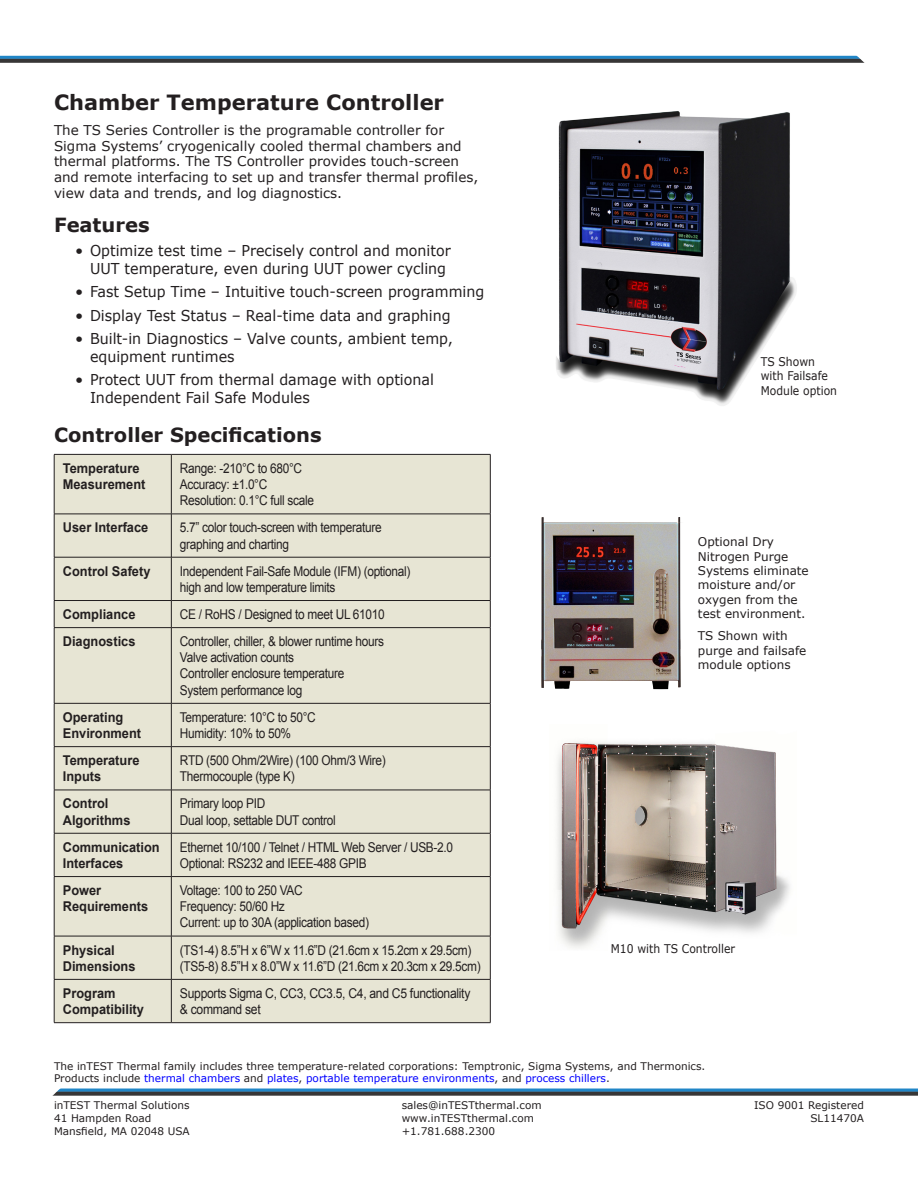
<style>
.page{position:relative;width:918px;height:1188px;background:#fff}
.page>*{position:absolute;margin:0;border:0;box-sizing:border-box;transform-origin:0 0}
.t1{font:700 21px "Verdana";color:#231f20}
.DS_Header_1{font:700 19.5px "Verdana";color:#231f20}
.t2{font:15px/18px "Verdana";color:#231f20}
.t3{font:13.5px/16.2px "Arial";letter-spacing:-.025em;color:#231f20;scale:.88 1}
.t4{font:13.5px/15.8px "Verdana";color:#231f20}
.t5{font:700 13.5px/16.2px "Arial";color:#231f20;scale:.95 1}
.t6{font:13.5px/16.2px "Arial";letter-spacing:-.025em;color:#231f20;scale:.9 1}
.TOC_Level_3{font:12px/14.4px "Verdana";color:#231f20}
.TOC_Level_3-2{font:12px/14.4px "Verdana";color:#231f20;scale:.9 1}
.t7{font:10.5px "Verdana";color:#231f20}
.t8{font:10.5px "Verdana";color:#00f}
.s1{color:#231f20}
</style>
<div class="page">
<img style="left:52px;top:1088px;width:866px;height:8px">
<img style="left:0;top:55px;width:865px;height:8px">
<img style="left:556px;top:111px;width:241px;height:295px">
<img style="left:541px;top:517px;width:140px;height:172px">
<div style="left:55px;top:455px;width:435px;height:567px;background:#e7e5d4"></div>
<hr style="left:54px;top:703px;width:117px;height:1px;background:#231f20">
<hr style="left:54px;top:746px;width:117px;height:1px;background:#231f20">
<hr style="left:54px;top:790px;width:117px;height:1px;background:#231f20">
<hr style="left:54px;top:790px;width:1px;height:43px;background:#231f20">
<hr style="left:54px;top:454px;width:117px;height:1px;background:#231f20">
<hr style="left:54px;top:455px;width:1px;height:59px;background:#231f20">
<hr style="left:54px;top:514px;width:117px;height:1px;background:#231f20">
<hr style="left:54px;top:514px;width:1px;height:43px;background:#231f20">
<hr style="left:54px;top:557px;width:117px;height:1px;background:#231f20">
<hr style="left:54px;top:557px;width:1px;height:43px;background:#231f20">
<hr style="left:54px;top:600px;width:117px;height:1px;background:#231f20">
<svg style="left:54px;top:601px;width:1px;height:26px"></svg>
<hr style="left:54px;top:627px;width:117px;height:1px;background:#231f20">
<hr style="left:54px;top:628px;width:1px;height:75px;background:#231f20">
<hr style="left:54px;top:704px;width:1px;height:42px;background:#231f20">
<hr style="left:54px;top:747px;width:1px;height:43px;background:#231f20">
<hr style="left:54px;top:833px;width:117px;height:1px;background:#231f20">
<hr style="left:54px;top:833px;width:1px;height:43px;background:#231f20">
<hr style="left:54px;top:876px;width:117px;height:1px;background:#231f20">
<hr style="left:54px;top:877px;width:1px;height:59px;background:#231f20">
<hr style="left:54px;top:936px;width:117px;height:1px;background:#231f20">
<hr style="left:54px;top:936px;width:1px;height:43px;background:#231f20">
<hr style="left:54px;top:979px;width:117px;height:1px;background:#231f20">
<hr style="left:54px;top:980px;width:1px;height:43px;background:#231f20">
<hr style="left:54px;top:1022px;width:117px;height:1px;background:#231f20">
<hr style="left:171px;top:833px;width:1px;height:43px;background:#231f20">
<hr style="left:490px;top:833px;width:1px;height:43px;background:#231f20">
<hr style="left:171px;top:876px;width:319px;height:1px;background:#231f20">
<hr style="left:171px;top:877px;width:1px;height:59px;background:#231f20">
<hr style="left:490px;top:877px;width:1px;height:59px;background:#231f20">
<hr style="left:171px;top:936px;width:319px;height:1px;background:#231f20">
<hr style="left:171px;top:936px;width:1px;height:43px;background:#231f20">
<hr style="left:490px;top:936px;width:1px;height:43px;background:#231f20">
<hr style="left:171px;top:979px;width:319px;height:1px;background:#231f20">
<hr style="left:171px;top:980px;width:1px;height:43px;background:#231f20">
<hr style="left:490px;top:980px;width:1px;height:43px;background:#231f20">
<hr style="left:171px;top:1022px;width:319px;height:1px;background:#231f20">
<hr style="left:171px;top:454px;width:319px;height:1px;background:#231f20">
<hr style="left:171px;top:455px;width:1px;height:59px;background:#231f20">
<hr style="left:490px;top:455px;width:1px;height:59px;background:#231f20">
<hr style="left:171px;top:514px;width:319px;height:1px;background:#231f20">
<hr style="left:171px;top:514px;width:1px;height:43px;background:#231f20">
<hr style="left:490px;top:514px;width:1px;height:43px;background:#231f20">
<hr style="left:171px;top:833px;width:319px;height:1px;background:#231f20">
<hr style="left:171px;top:557px;width:319px;height:1px;background:#231f20">
<hr style="left:171px;top:557px;width:1px;height:43px;background:#231f20">
<hr style="left:490px;top:557px;width:1px;height:43px;background:#231f20">
<hr style="left:171px;top:600px;width:319px;height:1px;background:#231f20">
<svg style="left:171px;top:601px;width:1px;height:26px"></svg>
<svg style="left:490px;top:601px;width:1px;height:26px"></svg>
<hr style="left:171px;top:627px;width:319px;height:1px;background:#231f20">
<hr style="left:171px;top:628px;width:1px;height:75px;background:#231f20">
<hr style="left:490px;top:628px;width:1px;height:75px;background:#231f20">
<hr style="left:171px;top:704px;width:1px;height:42px;background:#231f20">
<hr style="left:490px;top:704px;width:1px;height:42px;background:#231f20">
<hr style="left:171px;top:747px;width:1px;height:43px;background:#231f20">
<hr style="left:490px;top:747px;width:1px;height:43px;background:#231f20">
<hr style="left:171px;top:703px;width:319px;height:1px;background:#231f20">
<hr style="left:171px;top:746px;width:319px;height:1px;background:#231f20">
<hr style="left:171px;top:790px;width:319px;height:1px;background:#231f20">
<hr style="left:171px;top:790px;width:1px;height:43px;background:#231f20">
<hr style="left:490px;top:790px;width:1px;height:43px;background:#231f20">
<img style="left:556px;top:741px;width:234px;height:207px">
<p class="t1" style="left:54px;top:88px;width:392px">Chamber Temperature Controller</p>
<p class="t4" style="left:54px;top:122px;width:426px">The TS Series Controller is the programable controller for Sigma Systems’ cryogenically cooled thermal chambers and thermal platforms. The TS Controller provides touch-screen and remote interfacing to set up and transfer thermal profiles, view data and trends, and log diagnostics.</p>
<p class="DS_Header_1" style="left:54px;top:212px;width:97px">Features</p>
<p class="t2" style="left:90px;top:241px;width:362px;text-indent:-15px">• Optimize test time – Precisely control and monitor<br>UUT temperature, even during UUT power cycling</p>
<p class="t2" style="left:75px;top:283px;width:411px">• Fast Setup Time – Intuitive touch-screen programming</p>
<p class="t2" style="left:75px;top:306px;width:377px">• Display Test Status – Real-time data and graphing</p>
<p class="t2" style="left:90px;top:329px;width:365px;text-indent:-15px">• Built-in Diagnostics – Valve counts, ambient temp, equipment runtimes</p>
<p class="t2" style="left:90px;top:371px;width:345px;text-indent:-15px">• Protect UUT from thermal damage with optional<br>Independent Fail Safe Modules</p>
<p class="DS_Header_1" style="left:54px;top:421px;width:269px">Controller Specifications</p>
<p class="t5" style="left:63px;top:460px;width:89px">Temperature<br>Measurement</p>
<p class="t3" style="left:180px;top:460px;width:154px">Range: -210°C to 680°C<br>Accuracy: ±1.0°C<br>Resolution: 0.1°C full scale</p>
<p class="t5" style="left:63px;top:520px;width:92px">User Interface</p>
<p class="t3" style="left:180px;top:520px;width:231px">5.7” color touch-screen with temperature graphing and charting</p>
<p class="t5" style="left:63px;top:563px;width:94px">Control Safety</p>
<p class="t3" style="left:180px;top:563px;width:264px">Independent Fail-Safe Module (IFM) (optional) high and low temperature limits</p>
<p class="t5" style="left:63px;top:607px;width:78px">Compliance</p>
<p class="t3" style="left:180px;top:606px;width:234px">CE / RoHS / Designed to meet UL 61010</p>
<p class="t5" style="left:63px;top:634px;width:78px">Diagnostics</p>
<p class="t3" style="left:180px;top:633px;width:233px">Controller, chiller, &amp; blower runtime hours<br>Valve activation counts<br>Controller enclosure temperature<br>System performance log</p>
<p class="t5" style="left:63px;top:709px;width:84px">Operating<br>Environment</p>
<p class="t3" style="left:180px;top:709px;width:156px">Temperature: 10°C to 50°C</p>
<p class="t3" style="left:180px;top:725px;width:128px">Humidity: 10% to 50%</p>
<p class="t5" style="left:63px;top:753px;width:82px">Temperature<br>Inputs</p>
<p class="t3" style="left:180px;top:752px;width:235px">RTD (500 Ohm/2Wire) (100 Ohm/3 Wire)<br>Thermocouple (type K)</p>
<p class="t5" style="left:63px;top:796px;width:73px">Control<br>Algorithms</p>
<p class="t3" style="left:180px;top:796px;width:179px">Primary loop PID<br>Dual loop, settable DUT control</p>
<p class="t5" style="left:63px;top:839px;width:104px">Communication<br>Interfaces</p>
<p class="t3" style="left:180px;top:839px;width:312px">Ethernet 10/100 / Telnet / HTML Web Server / USB-2.0<br>Optional: RS232 and IEEE-488 GPIB</p>
<p class="t5" style="left:63px;top:883px;width:92px">Power<br>Requirements</p>
<p class="t3" style="left:180px;top:882px;width:216px">Voltage: 100 to 250 VAC<br>Frequency: 50/60 Hz<br>Current: up to 30A (application based)</p>
<p class="t5" style="left:63px;top:942px;width:78px">Physical<br>Dimensions</p>
<p class="t3" style="left:180px;top:942px;width:343px">(TS1-4) 8.5”H x 6”W x 11.6”D (21.6cm x 15.2cm x 29.5cm) (TS5-8) 8.5”H x 8.0”W x 11.6”D (21.6cm x 20.3cm x 29.5cm)</p>
<p class="t5" style="left:63px;top:985px;width:87px">Program<br>Compatibility</p>
<p class="t6" style="left:180px;top:985px;width:324px">Supports Sigma C, CC3, CC3.5, C4, and C5 functionality &amp; command set</p>
<p class="TOC_Level_3-2" style="left:761px;top:354px;width:86px">TS Shown with Failsafe<br>Module option</p>
<p class="TOC_Level_3" style="left:698px;top:534px;width:112px">Optional Dry<br>Nitrogen Purge<br>Systems eliminate moisture and/or oxygen from the test environment.</p>
<p class="TOC_Level_3" style="left:698px;top:628px;width:110px">TS Shown with purge and failsafe module options</p>
<p class="TOC_Level_3-2" style="left:611px;top:941px;width:140px">M10 with TS Controller</p>
<p class="t7" style="left:54px;top:1059px;width:653px">The inTEST Thermal family includes three temperature-related corporations: Temptronic, Sigma Systems, and Thermonics.</p>
<p class="t8" style="left:54px;top:1071px;width:557px"><span class="s1">Products include</span> thermal chambers <span class="s1">and</span> plates<span class="s1">,</span> portable temperature environments<span class="s1">, and</span> process chillers<span class="s1">.</span></p>
<p class="t7" style="left:54px;top:1098px;width:137px">inTEST Thermal Solutions</p>
<p class="t7" style="left:54px;top:1111px;width:99px">41 Hampden Road</p>
<p class="t7" style="left:54px;top:1124px;width:137px">Mansfield, MA 02048 USA</p>
<p class="t7" style="left:402px;top:1098px;width:141px">sales@inTESTthermal.com</p>
<p class="t7" style="left:402px;top:1111px;width:134px">www.inTESTthermal.com</p>
<p class="t7" style="left:402px;top:1124px;width:95px">+1.781.688.2300</p>
<p class="t7" style="left:754px;top:1098px;width:111px">ISO 9001 Registered</p>
<p class="t7" style="left:810px;top:1111px;width:55px">SL11470A</p>
</div>
